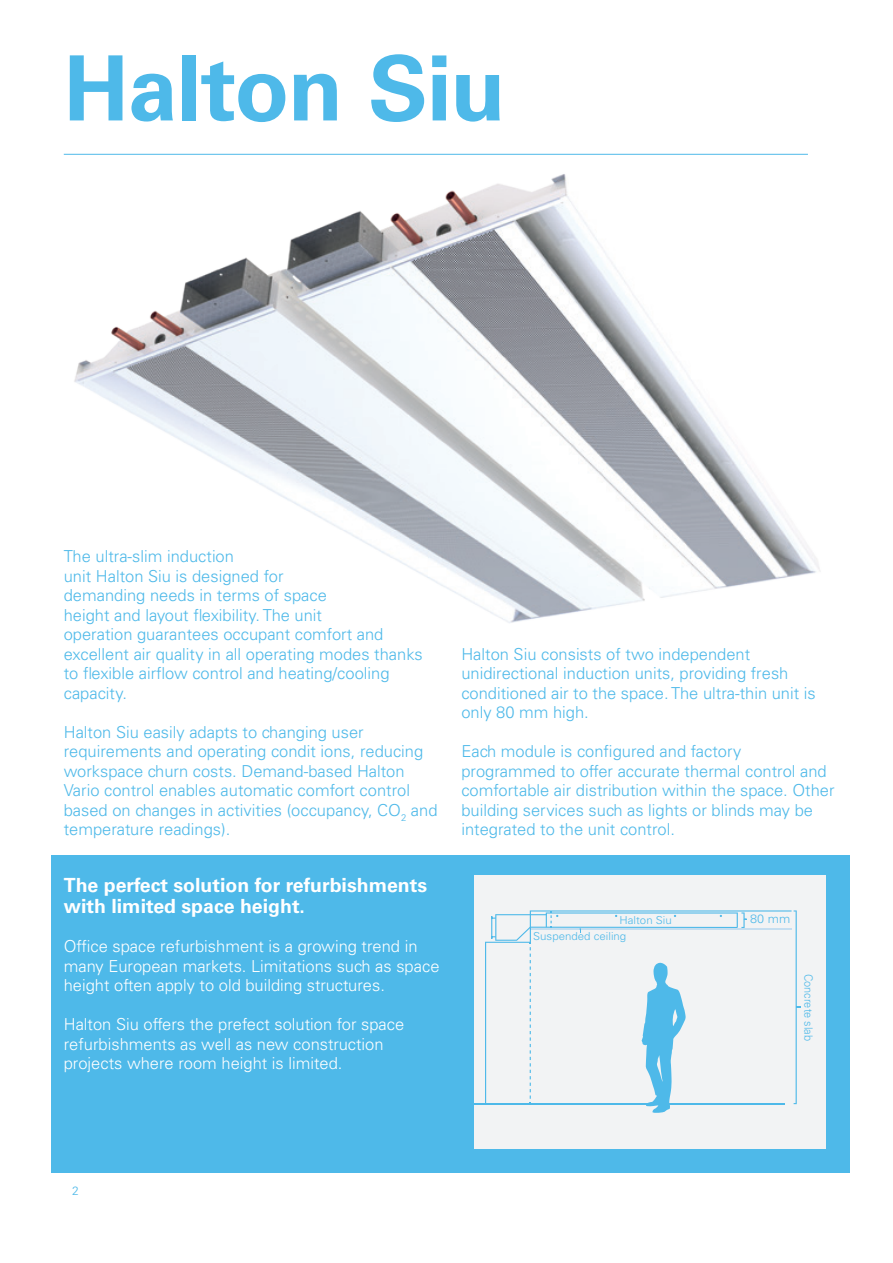
<style>
.page{position:relative;width:893px;height:1263px;background:#fff}
.page>*{position:absolute;margin:0;border:0;box-sizing:border-box;transform-origin:0 0}
.Otsikko_sininen{font:700 90px "Univers LT Std";letter-spacing:-.01em;color:#4eb9e9}
.Leipis_valkoinen_Rom{font:700 19.5px/21.8px "Univers LT Std";color:#fff}
.Leipis_sininen_pieni{font:300 16.5px/19.5px "Univers LT Std";color:#4eb9e9}
.Leipis_valkoinen_pie{font:300 16.5px/19.5px "Univers LT Std";color:#fff}
.t1{font:300 12px "Univers LT Std";color:#4eb9e9;scale:1.05 1}
.t2{font:300 12px "Univers LT Std";color:#4eb9e9}
.t3{font:300 11.55px "Univers LT Std";color:#4eb9e9;scale:.96 1}
.t4{font:300 10.95px "Univers LT Std";color:#4eb9e9;scale:1.05 1}
</style>
<div class="page">
<hr style="left:64px;top:154px;width:744px;height:1px;background:#4eb9e9">
<div style="left:51px;top:855px;width:798px;height:317px;background:#4eb9e9"></div>
<div style="left:474px;top:875px;width:351px;height:274px;background:#f2f3f4"></div>
<hr style="left:474px;top:1103px;width:310px;height:1px;background:#4eb9e9">
<svg style="left:485px;top:910px;width:307px;height:193px"></svg>
<hr style="left:531px;top:928px;width:261px;height:1px;background:#c5def0">
<svg style="left:794px;top:910px;width:7px;height:194px"></svg>
<svg style="left:491px;top:911px;width:256px;height:202px"></svg>
<img style="left:74px;top:174px;width:746px;height:449px">
<p class="Otsikko_sininen" style="left:64px;top:36px;width:444px">Halton Siu</p>
<p class="Leipis_sininen_pieni" style="left:64px;top:547px;width:361px">The ultra-slim induction<br>unit Halton Siu is designed for<br>demanding needs in terms of space<br>height and layout flexibility. The unit<br>operation guarantees occupant comfort and excellent air quality in all operating modes thanks to flexible airflow control and heating/cooling capacity.</p>
<p class="Leipis_sininen_pieni" style="left:64px;top:722px;width:375px">Halton Siu easily adapts to changing user requirements and operating condit ions, reducing workspace churn costs. Demand-based Halton Vario control enables automatic comfort control based on changes in activities (occupancy, CO<sub>2</sub> and temperature readings).</p>
<p class="Leipis_valkoinen_Rom" style="left:64px;top:874px;width:365px">The perfect solution for refurbishments with limited space height.</p>
<p class="Leipis_valkoinen_pie" style="left:64px;top:937px;width:377px">Office space refurbishment is a growing trend in many European markets. Limitations such as space height often apply to old building structures.</p>
<p class="Leipis_valkoinen_pie" style="left:64px;top:1015px;width:342px">Halton Siu offers the prefect solution for space refurbishments as well as new construction projects where room height is limited.</p>
<p class="Leipis_sininen_pieni" style="left:461px;top:644px;width:356px">Halton Siu consists of two independent unidirectional induction units, providing fresh conditioned air to the space. The ultra-thin unit is only 80 mm high.</p>
<p class="Leipis_sininen_pieni" style="left:461px;top:742px;width:375px">Each module is configured and factory programmed to offer accurate thermal control and comfortable air distribution within the space. Other building services such as lights or blinds may be integrated to the unit control.</p>
<p class="t4" style="left:620px;top:913px;width:51px">Halton Siu</p>
<p class="t1" style="left:750px;top:912px;width:40px">80 mm</p>
<p class="t4" style="left:533px;top:929px;width:90px">Suspended ceiling</p>
<p class="t3" style="left:815px;top:974px;width:71px;rotate:90deg">Concrete slab</p>
<p class="t2" style="left:72px;top:1184px;width:8px">2</p>
</div>
